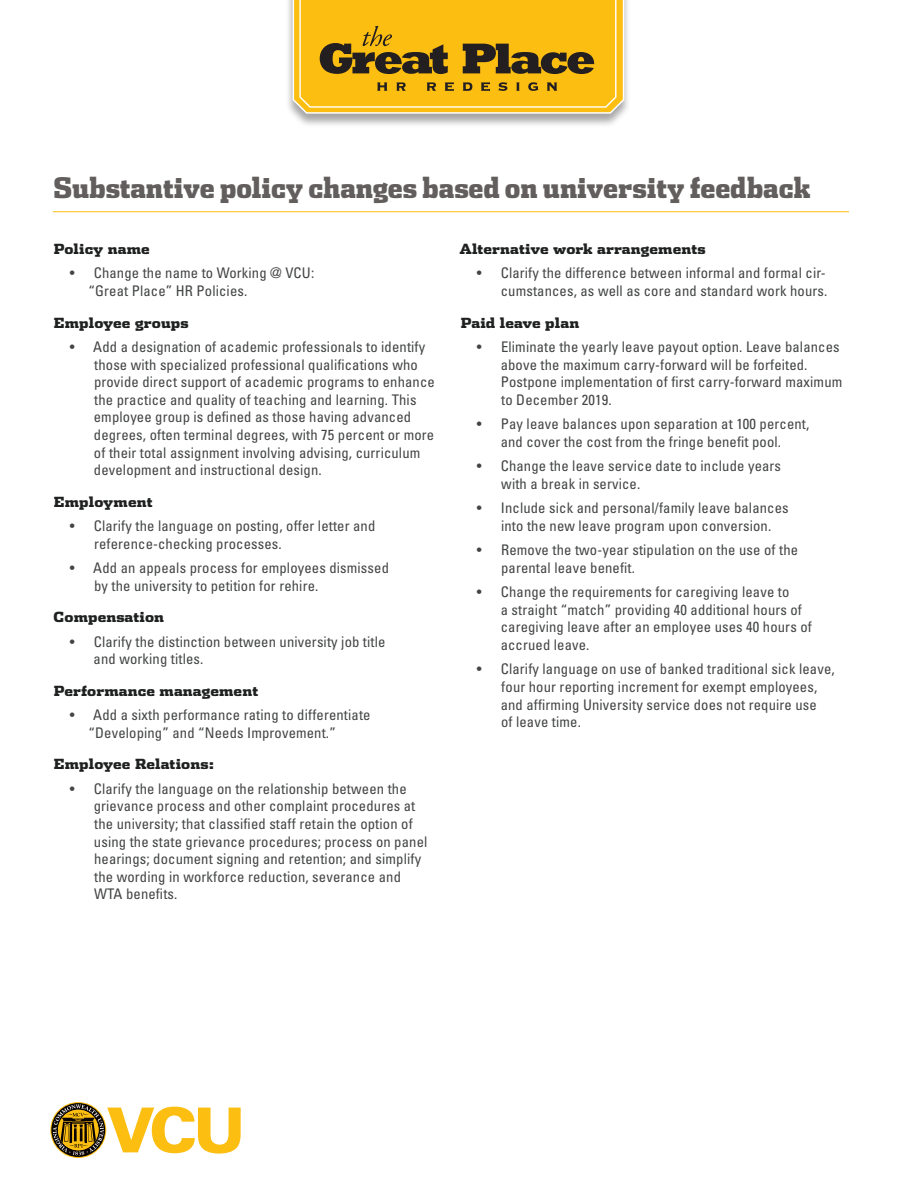
<style>
.page{position:relative;width:918px;height:1188px;background:#fff}
.page>*{position:absolute;margin:0;border:0;box-sizing:border-box;transform-origin:0 0}
.t1{font:900 28.05px "Dispatch Cond";color:#615e5d}
.t2{font:condensed 14.7px/17.5px "Univers LT Std";letter-spacing:.01em;color:#434445}
.t3{font:900 13.8px "Dispatch";letter-spacing:.01em;color:#1f2020}
</style>
<div class="page">
<div style="left:286px;top:0;width:345px;height:128px;background:#231f20;opacity:.4"></div>
<svg style="left:292px;top:0;width:333px;height:114px"></svg>
<hr style="left:53px;top:211px;width:796px;height:1px;background:#fdbe12">
<svg style="left:51px;top:1103px;width:190px;height:54px"></svg>
<h1 class="t1" style="left:54px;top:169px;width:759px">Substantive policy changes based on university feedback</h1>
<p class="t3" style="left:54px;top:239px;width:98px">Policy name</p>
<p class="t2" style="left:89px;top:264px;width:227px;text-indent:-19px">• Change the name to Working @ VCU: “Great Place” HR Policies.</p>
<p class="t3" style="left:54px;top:312px;width:136px">Employee groups</p>
<p class="t2" style="left:94px;top:338px;width:342px;text-indent:-24px">• Add a designation of academic professionals to identify those with specialized professional qualifications who provide direct support of academic programs to enhance the practice and quality of teaching and learning. This employee group is defined as those having advanced degrees, often terminal degrees, with 75 percent or more of their total assignment involving advising, curriculum development and instructional design.</p>
<p class="t3" style="left:54px;top:492px;width:100px">Employment</p>
<p class="t2" style="left:94px;top:517px;width:283px;text-indent:-24px">• Clarify the language on posting, offer letter and reference-checking processes.</p>
<p class="t2" style="left:94px;top:559px;width:296px;text-indent:-24px">• Add an appeals process for employees dismissed by the university to petition for rehire.</p>
<p class="t3" style="left:54px;top:607px;width:112px">Compensation</p>
<p class="t2" style="left:94px;top:633px;width:293px;text-indent:-24px">• Clarify the distinction between university job title and working titles.</p>
<p class="t3" style="left:54px;top:681px;width:206px">Performance management</p>
<p class="t2" style="left:89px;top:706px;width:283px;text-indent:-19px">• Add a sixth performance rating to differentiate “Developing” and “Needs Improvement.”</p>
<p class="t3" style="left:54px;top:754px;width:162px">Employee Relations:</p>
<p class="t2" style="left:94px;top:780px;width:335px;text-indent:-24px">• Clarify the language on the relationship between the grievance process and other complaint procedures at the university; that classified staff retain the option of using the state grievance procedures; process on panel hearings; document signing and retention; and simplify the wording in workforce reduction, severance and WTA benefits.</p>
<p class="t3" style="left:459px;top:239px;width:248px">Alternative work arrangements</p>
<p class="t2" style="left:477px;top:264px;width:352px;text-align:right">• Clarify the difference between informal and formal cir&shy;cumstances, as well as core and standard work hours.</p>
<p class="t3" style="left:461px;top:312px;width:120px">Paid leave plan</p>
<p class="t2" style="left:501px;top:338px;width:343px;text-indent:-24px">• Eliminate the yearly leave payout option. Leave balances above the maximum carry-forward will be forfeited.<br>Postpone implementation of first carry-forward maximum to December 2019.</p>
<p class="t2" style="left:477px;top:415px;width:334px;text-align:center">• Pay leave balances upon separation at 100 percent, and cover the cost from the fringe benefit pool.</p>
<p class="t2" style="left:501px;top:457px;width:281px;text-indent:-24px">• Change the leave service date to include years with a break in service.</p>
<p class="t2" style="left:477px;top:499px;width:313px;text-align:center">• Include sick and personal/family leave balances into the new leave program upon conversion.</p>
<p class="t2" style="left:501px;top:541px;width:299px;text-indent:-24px">• Remove the two-year stipulation on the use of the parental leave benefit.</p>
<p class="t2" style="left:501px;top:583px;width:313px;text-indent:-24px">• Change the requirements for caregiving leave to<br>a straight “match” providing 40 additional hours of caregiving leave after an employee uses 40 hours of accrued leave.</p>
<p class="t2" style="left:501px;top:660px;width:336px;text-indent:-24px">• Clarify language on use of banked traditional sick leave, four hour reporting increment for exempt employees, and affirming University service does not require use<br>of leave time.</p>
</div>
